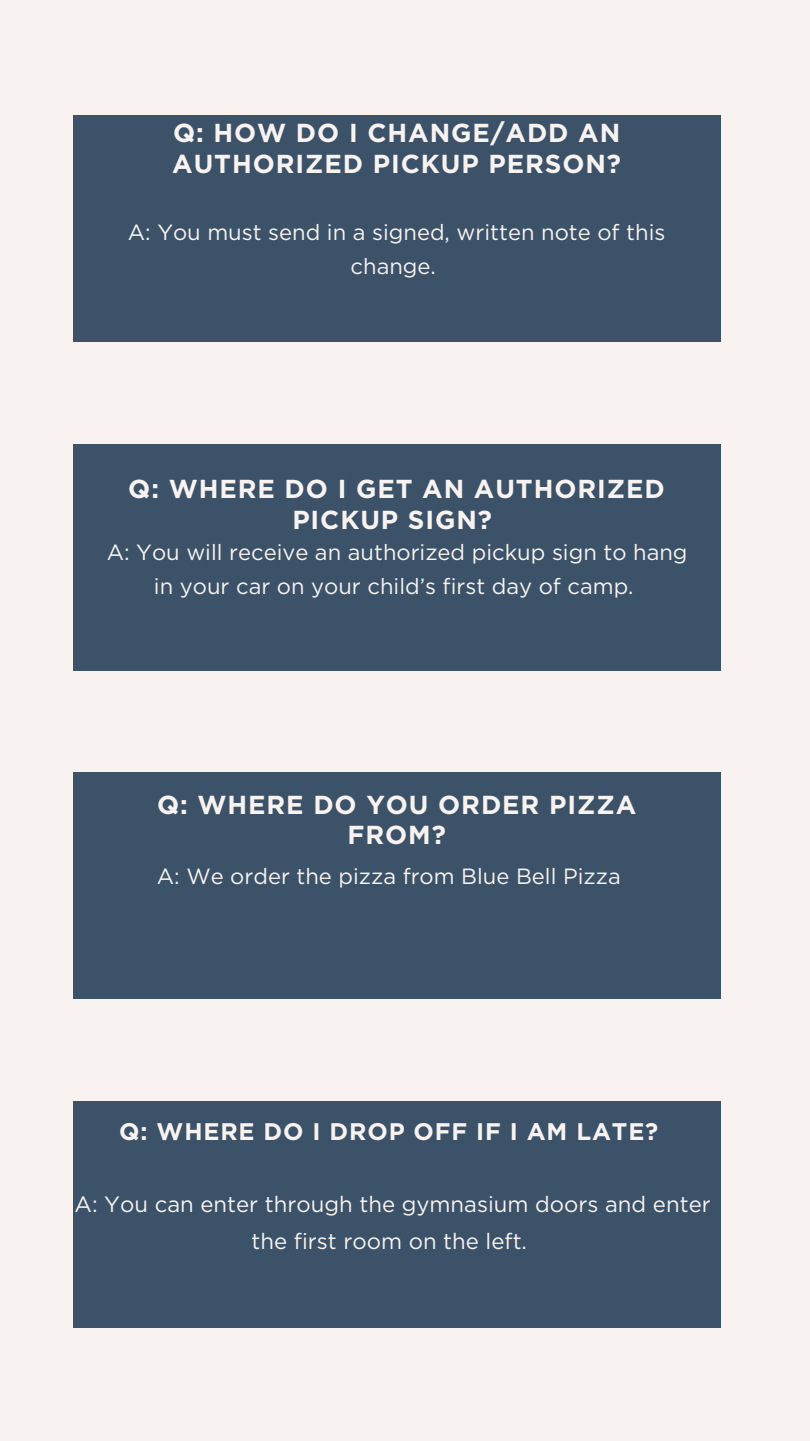
<style>
.page{position:relative;width:810px;height:1441px;background:#fff}
.page>*{position:absolute;margin:0;border:0;box-sizing:border-box;transform-origin:0 0}
.t1{font:700 26px/30.8px "Gotham";letter-spacing:.035em;color:#f8f3f0;text-align:center}
.t2{font:700 24px "Gotham";letter-spacing:.035em;color:#f8f3f0}
.t3{font:22.2px/36px "Gotham";color:#f8f3f0;text-align:center}
.t4{font:22px/34.8px "Gotham";color:#f8f3f0;text-align:center}
</style>
<div class="page">
<div style="left:0;top:0;width:810px;height:1440px;background:#f8f3f0"></div>
<div style="left:73px;top:115px;width:647px;height:226px;background:#3b5269"></div>
<div style="left:73px;top:772px;width:647px;height:226px;background:#3b5269"></div>
<div style="left:73px;top:443px;width:647px;height:227px;background:#3b5269"></div>
<div style="left:73px;top:1100px;width:647px;height:227px;background:#3b5269"></div>
<h1 class="t1" style="left:172px;top:117px;width:450px;text-align:left">Q: HOW DO I CHANGE/ADD AN<br>AUTHORIZED PICKUP PERSON?</h1>
<h1 class="t4" style="left:128px;top:214px;width:539px">A: You must send in a signed, written note of this change.</h1>
<p class="t1" style="left:128px;top:473px;width:538px">Q: WHERE DO I GET AN AUTHORIZED<br>PICKUP SIGN?</p>
<p class="t4" style="left:107px;top:534px;width:582px">A: You will receive an authorized pickup sign to hang in your car on your child’s first day of camp.</p>
<h1 class="t1" style="left:157px;top:788px;width:481px">Q: WHERE DO YOU ORDER PIZZA<br>FROM?</h1>
<h1 class="t4" style="left:157px;top:858px;width:465px">A: We order the pizza from Blue Bell Pizza</h1>
<p class="t2" style="left:119px;top:1116px;width:541px">Q: WHERE DO I DROP OFF IF I AM LATE?</p>
<p class="t3" style="left:75px;top:1186px;width:638px">A: You can enter through the gymnasium doors and enter the first room on the left.</p>
</div>
